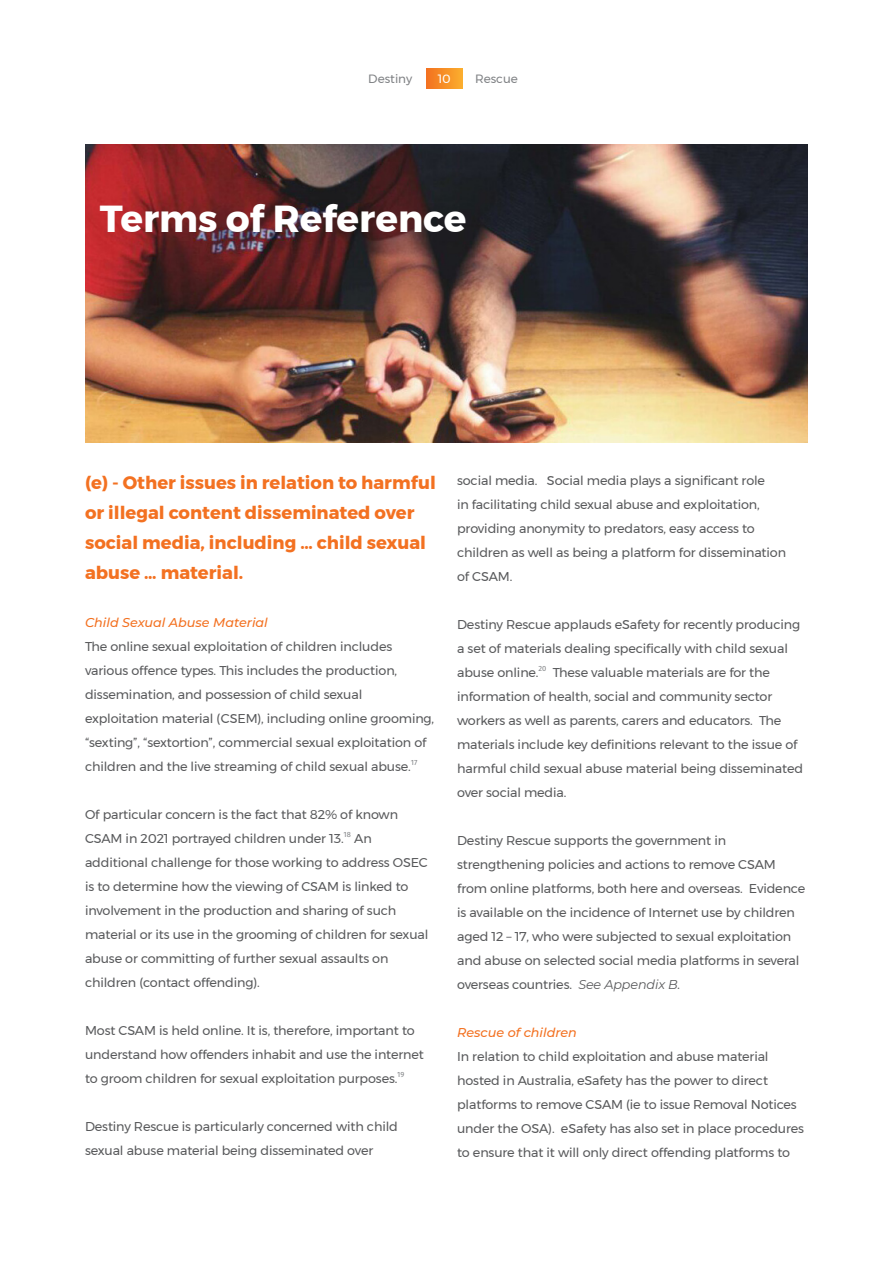
<style>
.page{position:relative;width:893px;height:1263px;background:#fff}
.page>*{position:absolute;margin:0;border:0;box-sizing:border-box;transform-origin:0 0}
.t1{font:700 37.5px "Montserrat";color:#fff}
.t2{font:700 18px/30px "Montserrat";color:#f37121}
.t3{font:12.75px/24px "Montserrat";letter-spacing:-.01em;color:#58595b}
.t4{font:italic 500 12.75px "Montserrat";color:#f37121}
.t5{font:12px "Montserrat";color:#808285}
.t6{font:12px "Montserrat";color:#fff}
.t7{font:7.5px "Fira Sans";color:#808285}
.s1{font-style:italic}
</style>
<div class="page">
<img style="left:85px;top:145px;width:723px;height:297px">
<div style="left:426px;top:69px;width:36px;height:20px;background:linear-gradient(to right,#f37120,#fbab2d)"></div>
<p class="t5" style="left:368px;top:70px;width:45px">Destiny</p>
<p class="t6" style="left:438px;top:70px;width:14px">10</p>
<p class="t5" style="left:475px;top:70px;width:44px">Rescue</p>
<h1 class="t1" style="left:100px;top:189px;width:368px">Terms of Reference</h1>
<h2 class="t2" style="left:85px;top:467px;width:352px">(e) - Other issues in relation to harmful or illegal content disseminated over social media, including … child sexual abuse … material.</h2>
<p class="t4" style="left:85px;top:613px;width:184px">Child Sexual Abuse Material</p>
<p class="t3" style="left:85px;top:634px;width:351px">The online sexual exploitation of children includes various offence types. This includes the production, dissemination, and possession of child sexual exploitation material (CSEM), including online grooming, “sexting”, “sextortion”, commercial sexual exploitation of children and the live streaming of child sexual abuse.</p>
<p class="t7" style="left:411px;top:757px;width:8px">17</p>
<p class="t3" style="left:85px;top:802px;width:315px">Of particular concern is the fact that 82% of known<br>CSAM in 2021 portrayed children under 13.</p>
<p class="t7" style="left:344px;top:829px;width:9px">18</p>
<p class="t3" style="left:85px;top:826px;width:345px;text-indent:269px">An additional challenge for those working to address OSEC is to determine how the viewing of CSAM is linked to involvement in the production and sharing of such material or its use in the grooming of children for sexual abuse or committing of further sexual assaults on children (contact offending).</p>
<p class="t3" style="left:85px;top:1018px;width:340px">Most CSAM is held online. It is, therefore, important to understand how offenders inhabit and use the internet to groom children for sexual exploitation purposes.</p>
<p class="t7" style="left:397px;top:1069px;width:9px">19</p>
<p class="t3" style="left:85px;top:1114px;width:314px">Destiny Rescue is particularly concerned with child sexual abuse material being disseminated over</p>
<p class="t3" style="left:457px;top:468px;width:330px">social media. Social media plays a significant role<br>in facilitating child sexual abuse and exploitation, providing anonymity to predators, easy access to children as well as being a platform for dissemination of CSAM.</p>
<p class="t3" style="left:457px;top:612px;width:345px">Destiny Rescue applauds eSafety for recently producing a set of materials dealing specifically with child sexual abuse online.</p>
<p class="t7" style="left:538px;top:663px;width:9px">20</p>
<p class="t3" style="left:457px;top:660px;width:347px;text-indent:96px">These valuable materials are for the information of health, social and community sector workers as well as parents, carers and educators. The materials include key definitions relevant to the issue of harmful child sexual abuse material being disseminated over social media.</p>
<p class="t3" style="left:457px;top:828px;width:350px">Destiny Rescue supports the government in strengthening policies and actions to remove CSAM from online platforms, both here and overseas. Evidence is available on the incidence of Internet use by children aged 12 – 17, who were subjected to sexual exploitation and abuse on selected social media platforms in several overseas countries. <span class="s1">See Appendix B.</span></p>
<p class="t4" style="left:457px;top:1024px;width:121px">Rescue of children</p>
<p class="t3" style="left:457px;top:1044px;width:348px">In relation to child exploitation and abuse material hosted in Australia, eSafety has the power to direct platforms to remove CSAM (ie to issue Removal Notices under the OSA). eSafety has also set in place procedures to ensure that it will only direct offending platforms to</p>
</div>
